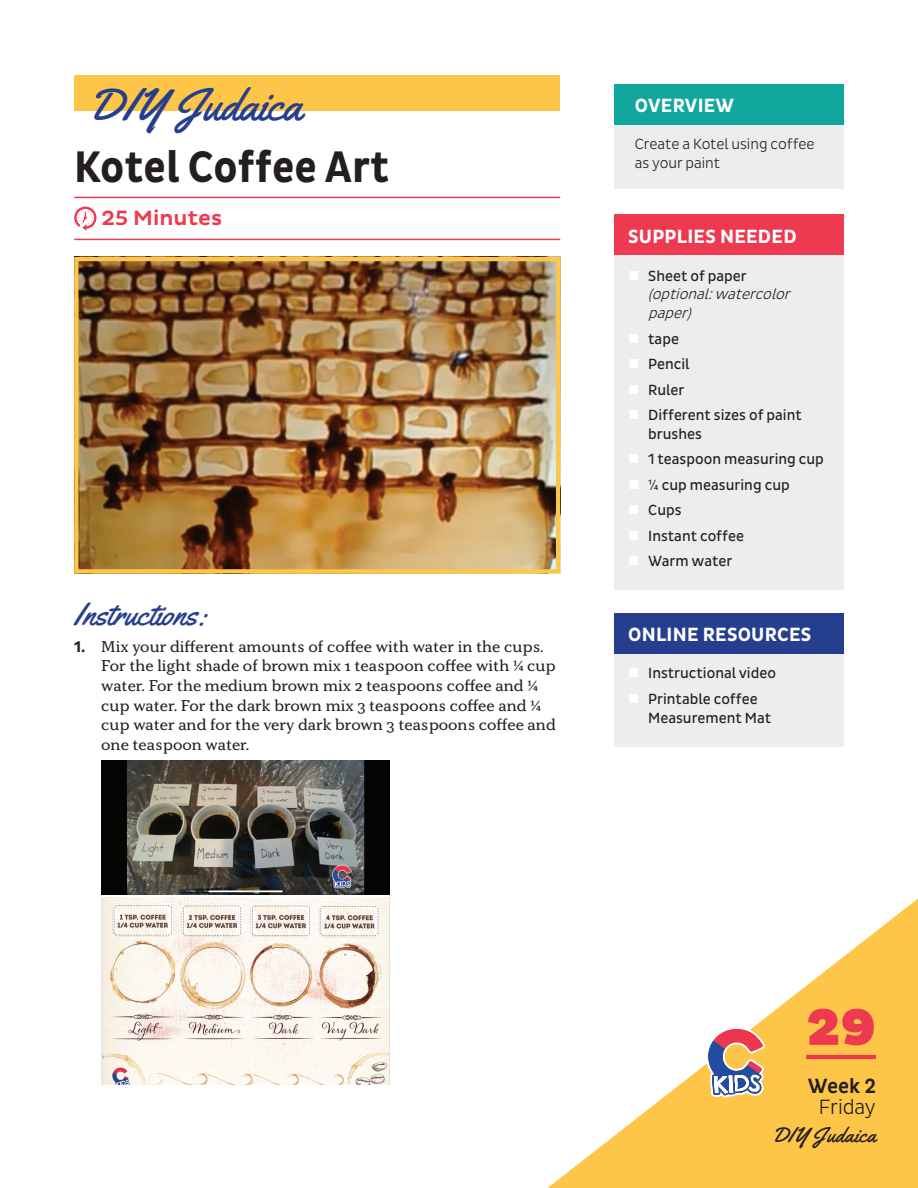
<style>
.page{position:relative;width:918px;height:1188px;background:#fff}
.page>*{position:absolute;margin:0;border:0;box-sizing:border-box;transform-origin:0 0}
.t1{font:900 52.5px "Pluto Sans";color:#ee3a51}
.t2{font:700 45px "Pluto Sans Cond";color:#231f20;scale:.96 1}
.t3{font:45px "Yellowtail";color:#253f8e}
.t4{font:31.5px "Yellowtail";color:#253f8e}
.t5{font:21px "Yellowtail";letter-spacing:.025em;color:#231f20}
.t6{font:500 21px "Pluto Sans";color:#ee3a51}
.t7{font:300 21px "Pluto Sans Cond";letter-spacing:-.01em;color:#231f20}
.t8{font:500 21px "Pluto Sans Cond";color:#231f20}
.t9{font:700 19.5px "Pluto Sans Cond";letter-spacing:.015em;color:#fff}
.t10{font:15.75px/19.6px "Kopius";color:#231f20}
.t11{font:15px/25.5px "Pluto Sans Cond";color:#231f20}
.t12{font:300 15px/18.8px "Pluto Sans Cond";color:#231f20}
.t13{font:italic 300 15px/18.8px "Pluto Sans Cond";color:#231f20}
.s1{font-family:"Pluto Sans Cond";font-weight:700}
</style>
<div class="page">
<svg style="left:547px;top:898px;width:371px;height:290px"></svg>
<svg style="left:706px;top:1027px;width:59px;height:70px"></svg>
<hr style="left:806px;top:1055px;width:70px;height:4px;background:#ee3a51">
<div style="left:74px;top:75px;width:486px;height:36px;background:#fec648"></div>
<hr style="left:74px;top:197px;width:486px;height:1px;background:#ee3a51">
<hr style="left:74px;top:239px;width:486px;height:1px;background:#ee3a51">
<svg style="left:74px;top:207px;width:22px;height:23px"></svg>
<img style="left:79px;top:262px;width:476px;height:306px">
<div style="left:74px;top:257px;width:486px;height:316px;border:4px solid #fec648"></div>
<img style="left:101px;top:761px;width:289px;height:133px">
<img style="left:101px;top:898px;width:289px;height:186px">
<div style="left:615px;top:84px;width:229px;height:41px;background:#12a79d"></div>
<div style="left:615px;top:125px;width:229px;height:63px;background:#ededee"></div>
<div style="left:615px;top:215px;width:229px;height:41px;background:#ee3a51"></div>
<div style="left:615px;top:256px;width:229px;height:86px;background:#ededee"></div>
<div style="left:615px;top:319px;width:229px;height:49px;background:#ededee"></div>
<div style="left:615px;top:344px;width:229px;height:49px;background:#ededee"></div>
<div style="left:615px;top:370px;width:229px;height:49px;background:#ededee"></div>
<div style="left:615px;top:395px;width:229px;height:68px;background:#ededee"></div>
<div style="left:615px;top:440px;width:229px;height:48px;background:#ededee"></div>
<div style="left:615px;top:465px;width:229px;height:49px;background:#ededee"></div>
<div style="left:615px;top:491px;width:229px;height:48px;background:#ededee"></div>
<div style="left:615px;top:516px;width:229px;height:49px;background:#ededee"></div>
<div style="left:615px;top:542px;width:229px;height:48px;background:#ededee"></div>
<div style="left:615px;top:613px;width:229px;height:41px;background:#253f8e"></div>
<div style="left:615px;top:654px;width:229px;height:48px;background:#ededee"></div>
<div style="left:615px;top:679px;width:229px;height:68px;background:#ededee"></div>
<h2 class="t3" style="left:88px;top:76px;width:216px">DIY Judaica</h2>
<h2 class="t2" style="left:74px;top:141px;width:330px">Kotel Coffee Art</h2>
<h3 class="t6" style="left:102px;top:206px;width:122px">25 Minutes</h3>
<h3 class="t4" style="left:74px;top:595px;width:135px">Instructions:</h3>
<p class="t10" style="left:101px;top:636px;width:456px;text-indent:-27px"><span class="s1">1.</span> Mix your different amounts of coffee with water in the cups.<br>For the light shade of brown mix 1 teaspoon coffee with ¼ cup water. For the medium brown mix 2 teaspoons coffee and ¼ cup water. For the dark brown mix 3 teaspoons coffee and ¼ cup water and for the very dark brown 3 teaspoons coffee and one teaspoon water.</p>
<p class="t9" style="left:635px;top:94px;width:101px">OVERVIEW</p>
<p class="t12" style="left:635px;top:135px;width:181px">Create a Kotel using coffee as your paint</p>
<p class="t9" style="left:628px;top:225px;width:170px">SUPPLIES NEEDED</p>
<p class="t11" style="left:648px;top:263px;width:100px">Sheet of paper</p>
<p class="t13" style="left:648px;top:285px;width:148px">(optional:watercolor paper)</p>
<p class="t11" style="left:648px;top:326px;width:155px">tape<br>Pencil<br>Ruler<br>Different sizes of paint</p>
<p class="t11" style="left:648px;top:421px;width:177px">brushes<br>1 teaspoon measuring cup ¼ cup measuring cup<br>Cups<br>Instant coffee<br>Warm water</p>
<p class="t9" style="left:628px;top:623px;width:185px">ONLINE RESOURCES</p>
<p class="t11" style="left:648px;top:661px;width:129px">Instructional video<br>Printable coffee</p>
<p class="t11" style="left:648px;top:705px;width:124px">Measurement Mat</p>
<h1 class="t1" style="left:806px;top:997px;width:71px">29</h1>
<h3 class="t8" style="left:808px;top:1074px;width:70px">Week 2</h3>
<h3 class="t7" style="left:819px;top:1095px;width:59px">Friday</h3>
<h3 class="t5" style="left:772px;top:1121px;width:105px">DIY Judaica</h3>
</div>
